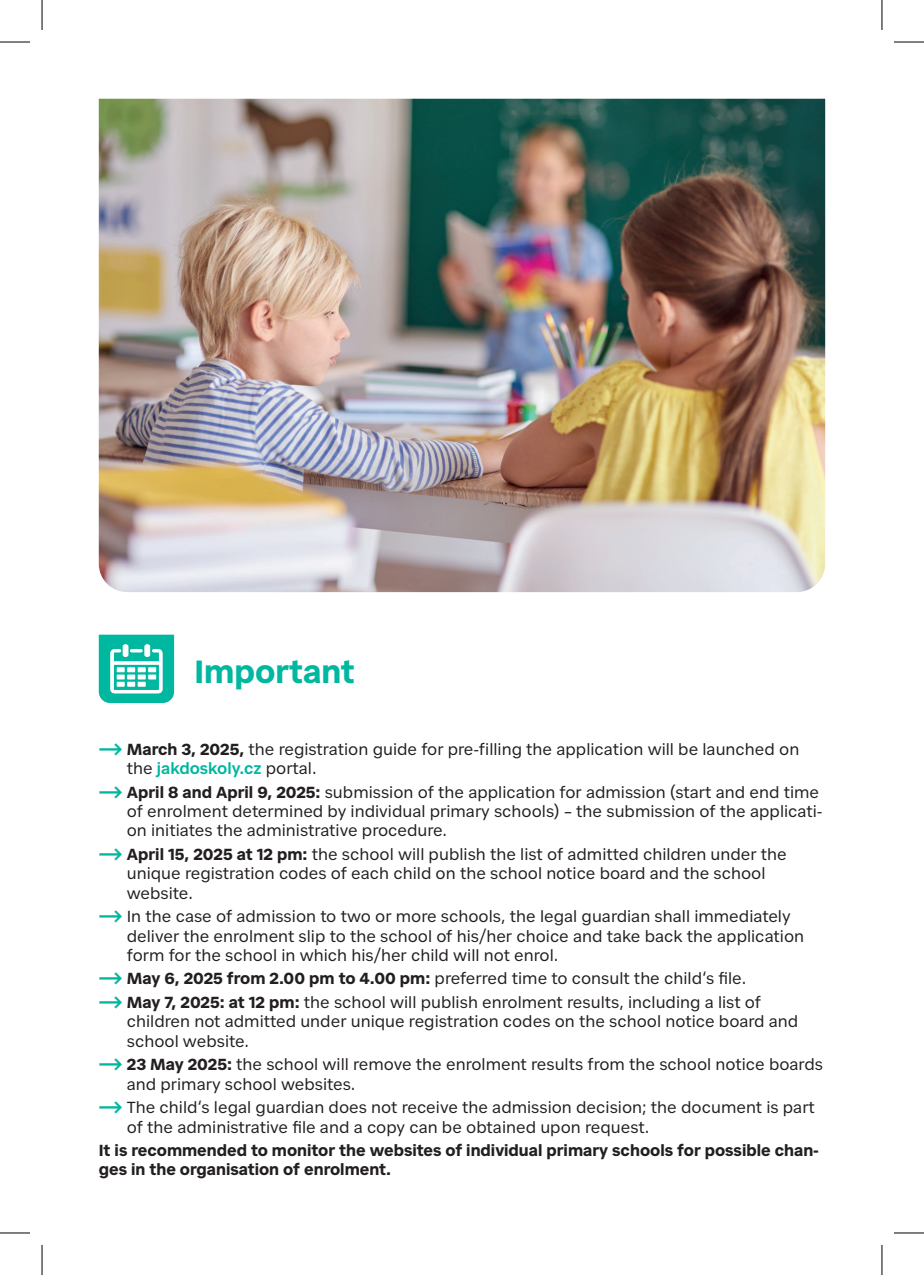
<style>
.page{position:relative;width:924px;height:1275px;background:#fff}
.page>*{position:absolute;margin:0;border:0;box-sizing:border-box;transform-origin:0 0}
.t1{font:700 32px "Civil Premium";color:#00b7a0}
.t2{font:16px/19.2px "Civil Premium";color:#231f20}
.t3{font:700 16px/19.2px "Civil Premium";color:#231f20}
.s1{font-weight:700;color:#00b7a0}
.s2{font-weight:700}
.s3{font-weight:600;color:#00b7a0}
</style>
<div class="page">
<img style="left:99px;top:99px;width:725px;height:493px">
<svg style="left:99px;top:634px;width:75px;height:69px"></svg>
<hr style="left:0;top:42px;width:30px;height:1px;background:#000">
<hr style="left:893px;top:42px;width:30px;height:1px;background:#000">
<hr style="left:0;top:1232px;width:30px;height:1px;background:#000">
<hr style="left:893px;top:1232px;width:30px;height:1px;background:#000">
<hr style="left:42px;top:0;width:1px;height:30px;background:#000">
<hr style="left:42px;top:1245px;width:1px;height:30px;background:#000">
<hr style="left:881px;top:0;width:1px;height:30px;background:#000">
<hr style="left:881px;top:1245px;width:1px;height:30px;background:#000">
<p class="t1" style="left:194px;top:647px;width:162px">Important</p>
<p class="t2" style="left:127px;top:738px;width:673px;text-indent:-28px"><span class="s1">⟶</span> <span class="s2">March 3, 2025,</span> the registration guide for pre-filling the application will be launched on the <span class="s3">jakdoskoly.cz</span> portal.</p>
<p class="t2" style="left:127px;top:781px;width:697px;text-indent:-28px"><span class="s1">⟶</span> <span class="s2">April 8 and April 9, 2025:</span> submission of the application for admission (start and end time of enrolment determined by individual primary schools) – the submission of the applicati&shy;on initiates the administrative procedure.</p>
<p class="t2" style="left:127px;top:843px;width:661px;text-indent:-28px"><span class="s1">⟶</span> <span class="s2">April 15, 2025 at 12 pm:</span> the school will publish the list of admitted children under the unique registration codes of each child on the school notice board and the school website.</p>
<p class="t2" style="left:127px;top:905px;width:678px;text-indent:-28px"><span class="s1">⟶</span> In the case of admission to two or more schools, the legal guardian shall immediately deliver the enrolment slip to the school of his/her choice and take back the application form for the school in which his/her child will not enrol.</p>
<p class="t2" style="left:99px;top:967px;width:648px"><span class="s1">⟶</span> <span class="s2">May 6, 2025 from 2.00 pm to 4.00 pm:</span> preferred time to consult the child‘s file.</p>
<p class="t2" style="left:127px;top:991px;width:672px;text-indent:-28px"><span class="s1">⟶</span> <span class="s2">May 7, 2025: at 12 pm:</span> the school will publish enrolment results, including a list of children not admitted under unique registration codes on the school notice board and school website.</p>
<p class="t2" style="left:127px;top:1053px;width:697px;text-indent:-28px"><span class="s1">⟶</span> <span class="s2">23 May 2025:</span> the school will remove the enrolment results from the school notice boards and primary school websites.</p>
<p class="t2" style="left:127px;top:1096px;width:689px;text-indent:-28px"><span class="s1">⟶</span> The child‘s legal guardian does not receive the admission decision; the document is part of the administrative file and a copy can be obtained upon request.</p>
<p class="t3" style="left:99px;top:1139px;width:721px">It is recommended to monitor the websites of individual primary schools for possible chan&shy;ges in the organisation of enrolment.</p>
</div>
